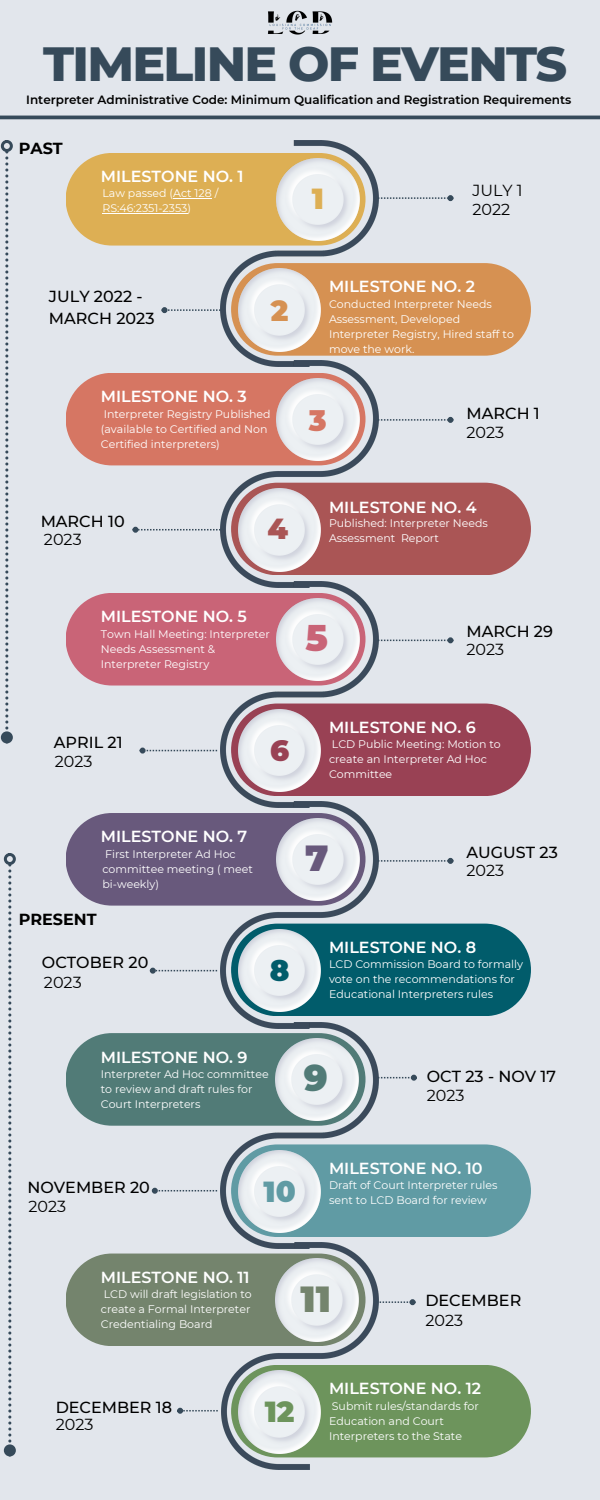
<style>
.page{position:relative;width:600px;height:1500px;background:#e2e6ec}
.page>*{position:absolute;margin:0;border:0;box-sizing:border-box;transform-origin:0 0}
.t1{font:800 49px "Montserrat";letter-spacing:-.035em;color:#364a5a}
.t2{font:900 36.3px "Montserrat";color:#74846d}
.t3{font:900 36.3px "Montserrat";color:#c96477}
.t4{font:900 36.3px "Montserrat";color:#68597c}
.t5{font:900 36.3px "Montserrat";color:#517b77}
.t6{font:900 29px "Montserrat";color:#609ba4}
.t7{font:900 29px "Montserrat";color:#6d945c}
.t8{font:900 29px "Montserrat";color:#ddaf54}
.t9{font:900 29px "Montserrat";color:#d67663}
.t10{font:900 29px "Montserrat";color:#d69152}
.t11{font:900 29px "Montserrat";color:#a55}
.t12{font:900 29px "Montserrat";color:#994154}
.t13{font:900 29px "Montserrat";color:#015c6b}
.t14{font:600 16px "Montserrat";color:#fff}
.t15{font:500 16px/21.8px "Montserrat";color:#000}
.t16{font:16px "Montserrat";color:#000}
.t17{font:700 16px "Montserrat";color:#000}
.t18{font:600 12px "Montserrat";color:#000}
.t19{font:11px/15px "Montserrat";color:#fff}
</style>
<div class="page">
<img style="left:221px;top:1028px;width:157px;height:215px">
<img style="left:221px;top:140px;width:157px;height:221px">
<img style="left:221px;top:361px;width:157px;height:220px">
<img style="left:221px;top:581px;width:157px;height:221px">
<img style="left:221px;top:802px;width:157px;height:226px">
<img style="left:221px;top:1243px;width:158px;height:226px">
<div style="left:66px;top:153px;width:300px;height:93px;background:#ddaf54;border-radius:46px"></div>
<img style="left:277px;top:158px;width:82px;height:83px">
<div style="left:66px;top:373px;width:300px;height:92px;background:#d67663;border-radius:46px"></div>
<div style="left:66px;top:593px;width:300px;height:93px;background:#c96477;border-radius:46px"></div>
<div style="left:66px;top:813px;width:300px;height:93px;background:#68597c;border-radius:46px"></div>
<div style="left:66px;top:1033px;width:300px;height:93px;background:#517b77;border-radius:46px"></div>
<div style="left:231px;top:263px;width:300px;height:93px;background:#d69152;border-radius:46px"></div>
<svg style="left:162px;top:307px;width:59px;height:6px"></svg>
<img style="left:238px;top:269px;width:83px;height:82px">
<img style="left:277px;top:378px;width:82px;height:83px">
<img style="left:277px;top:598px;width:82px;height:83px">
<img style="left:277px;top:818px;width:82px;height:83px">
<img style="left:276px;top:1038px;width:82px;height:83px">
<div style="left:231px;top:483px;width:300px;height:92px;background:#a55;border-radius:46px"></div>
<svg style="left:133px;top:527px;width:88px;height:6px"></svg>
<img style="left:238px;top:489px;width:83px;height:82px">
<div style="left:231px;top:704px;width:300px;height:92px;background:#994154;border-radius:46px"></div>
<svg style="left:140px;top:748px;width:77px;height:6px"></svg>
<img style="left:238px;top:709px;width:83px;height:83px">
<div style="left:231px;top:924px;width:300px;height:92px;background:#015c6b;border-radius:46px"></div>
<svg style="left:150px;top:968px;width:67px;height:6px"></svg>
<img style="left:238px;top:929px;width:83px;height:83px">
<div style="left:231px;top:1144px;width:300px;height:93px;background:#609ba4;border-radius:46px"></div>
<svg style="left:152px;top:1188px;width:65px;height:6px"></svg>
<img style="left:238px;top:1150px;width:83px;height:83px">
<svg style="left:378px;top:417px;width:75px;height:6px"></svg>
<svg style="left:378px;top:637px;width:75px;height:6px"></svg>
<svg style="left:378px;top:858px;width:75px;height:6px"></svg>
<svg style="left:378px;top:1075px;width:39px;height:6px"></svg>
<svg style="left:378px;top:195px;width:75px;height:6px"></svg>
<div style="left:66px;top:1254px;width:300px;height:92px;background:#74846d;border-radius:46px"></div>
<img style="left:276px;top:1259px;width:82px;height:82px">
<svg style="left:377px;top:1299px;width:39px;height:6px"></svg>
<div style="left:231px;top:1365px;width:300px;height:92px;background:#6d945c;border-radius:46px"></div>
<img style="left:238px;top:1371px;width:83px;height:82px">
<svg style="left:177px;top:1408px;width:41px;height:6px"></svg>
<hr style="left:0;top:116px;width:600px;height:3px;background:#364a5a">
<img style="left:267px;top:10px;width:66px;height:25px">
<hr style="left:173px;top:198px;width:39px;height:1px;background:#fff">
<hr style="left:102px;top:213px;width:85px;height:1px;background:#fff">
<svg style="left:5px;top:152px;width:3px;height:578px"></svg>
<div style="left:1px;top:140px;width:12px;height:12px;border:3px solid #364a5a;border-radius:50%"></div>
<div style="left:2px;top:733px;width:9px;height:9px;background:#364a5a;border-radius:50%"></div>
<div style="left:1px;top:731px;width:12px;height:12px;border:3px solid #364a5a;border-radius:50%"></div>
<svg style="left:8px;top:865px;width:3px;height:578px"></svg>
<div style="left:4px;top:853px;width:12px;height:12px;border:3px solid #364a5a;border-radius:50%"></div>
<div style="left:5px;top:1446px;width:9px;height:9px;background:#364a5a;border-radius:50%"></div>
<div style="left:4px;top:1444px;width:12px;height:12px;border:3px solid #364a5a;border-radius:50%"></div>
<p class="t1" style="left:43px;top:34px;width:526px">TIMELINE OF EVENTS</p>
<p class="t18" style="left:26px;top:92px;width:547px">Interpreter Administrative Code: Minimum Qualification and Registration Requirements</p>
<p class="t17" style="left:19px;top:138px;width:46px">PAST</p>
<p class="t14" style="left:101px;top:167px;width:144px">MILESTONE NO. 1</p>
<p class="t19" style="left:102px;top:186px;width:117px">Law passed (Act 128 /<br>RS:46:2351-2353)</p>
<p class="t8" style="left:312px;top:181px;width:14px">1</p>
<p class="t16" style="left:473px;top:180px;width:52px">JULY 1</p>
<p class="t16" style="left:473px;top:199px;width:39px">2022</p>
<p class="t15" style="left:49px;top:285px;width:107px">JULY 2022 -<br>MARCH 2023</p>
<p class="t10" style="left:271px;top:293px;width:19px">2</p>
<p class="t14" style="left:101px;top:387px;width:147px">MILESTONE NO. 3</p>
<p class="t19" style="left:101px;top:406px;width:171px">Interpreter Registry Published (available to Certified and Non<br>Certified interpreters)</p>
<p class="t15" style="left:41px;top:510px;width:86px">MARCH 10</p>
<p class="t16" style="left:44px;top:530px;width:39px">2023</p>
<p class="t11" style="left:267px;top:511px;width:22px">4</p>
<p class="t14" style="left:329px;top:277px;width:147px">MILESTONE NO. 2</p>
<p class="t19" style="left:329px;top:296px;width:186px">Conducted Interpreter Needs<br>Assessment, Developed<br>Interpreter Registry, Hired staff to move the work.</p>
<p class="t9" style="left:309px;top:403px;width:19px">3</p>
<p class="t15" style="left:467px;top:402px;width:75px">MARCH 1</p>
<p class="t16" style="left:467px;top:422px;width:39px">2023</p>
<p class="t14" style="left:329px;top:497px;width:149px">MILESTONE NO. 4</p>
<p class="t19" style="left:329px;top:516px;width:160px">Published: Interpreter Needs</p>
<p class="t19" style="left:329px;top:531px;width:111px">Assessment Report</p>
<p class="t14" style="left:101px;top:607px;width:148px">MILESTONE NO. 5</p>
<p class="t19" style="left:101px;top:626px;width:171px">Town Hall Meeting: Interpreter<br>Needs Assessment &amp;<br>Interpreter Registry</p>
<p class="t3" style="left:306px;top:616px;width:24px">5</p>
<p class="t15" style="left:467px;top:620px;width:88px">MARCH 29</p>
<p class="t16" style="left:467px;top:639px;width:39px">2023</p>
<p class="t15" style="left:54px;top:732px;width:70px">APRIL 21</p>
<p class="t16" style="left:55px;top:751px;width:39px">2023</p>
<p class="t12" style="left:270px;top:733px;width:21px">6</p>
<p class="t14" style="left:329px;top:717px;width:148px">MILESTONE NO. 6</p>
<p class="t19" style="left:329px;top:737px;width:173px">LCD Public Meeting: Motion to create an Interpreter Ad Hoc<br>Committee</p>
<p class="t14" style="left:101px;top:827px;width:148px">MILESTONE NO. 7</p>
<p class="t19" style="left:102px;top:846px;width:152px">First Interpreter Ad Hoc committee meeting ( meet bi-weekly)</p>
<p class="t17" style="left:19px;top:909px;width:79px">PRESENT</p>
<p class="t15" style="left:42px;top:952px;width:108px">OCTOBER 20</p>
<p class="t16" style="left:44px;top:972px;width:39px">2023</p>
<p class="t4" style="left:305px;top:836px;width:25px">7</p>
<p class="t15" style="left:467px;top:841px;width:93px">AUGUST 23</p>
<p class="t16" style="left:467px;top:861px;width:39px">2023</p>
<p class="t13" style="left:270px;top:953px;width:21px">8</p>
<p class="t14" style="left:329px;top:938px;width:149px">MILESTONE NO. 8</p>
<p class="t19" style="left:329px;top:957px;width:196px">LCD Commission Board to formally vote on the recommendations for<br>Educational Interpreters rules</p>
<p class="t14" style="left:101px;top:1047px;width:148px">MILESTONE NO. 9</p>
<p class="t19" style="left:101px;top:1066px;width:169px">Interpreter Ad Hoc committee to review and draft rules for<br>Court Interpreters</p>
<p class="t5" style="left:304px;top:1056px;width:25px">9</p>
<p class="t15" style="left:427px;top:1065px;width:131px">OCT 23 - NOV 17</p>
<p class="t16" style="left:427px;top:1086px;width:39px">2023</p>
<p class="t15" style="left:27px;top:1177px;width:124px">NOVEMBER 20</p>
<p class="t16" style="left:28px;top:1196px;width:39px">2023</p>
<p class="t6" style="left:264px;top:1174px;width:34px">10</p>
<p class="t14" style="left:329px;top:1158px;width:155px">MILESTONE NO. 10</p>
<p class="t19" style="left:329px;top:1178px;width:170px">Draft of Court Interpreter rules</p>
<p class="t19" style="left:329px;top:1193px;width:159px">sent to LCD Board for review</p>
<p class="t14" style="left:101px;top:1267px;width:150px">MILESTONE NO. 11</p>
<p class="t19" style="left:101px;top:1287px;width:152px">LCD will draft legislation to create a Formal Interpreter<br>Credentialing Board</p>
<p class="t2" style="left:301px;top:1276px;width:32px">11</p>
<p class="t15" style="left:425px;top:1290px;width:97px">DECEMBER</p>
<p class="t16" style="left:425px;top:1310px;width:39px">2023</p>
<p class="t15" style="left:56px;top:1397px;width:118px">DECEMBER 18</p>
<p class="t16" style="left:56px;top:1415px;width:39px">2023</p>
<p class="t7" style="left:265px;top:1394px;width:31px">12</p>
<p class="t14" style="left:329px;top:1379px;width:154px">MILESTONE NO. 12</p>
<p class="t19" style="left:329px;top:1398px;width:151px">Submit rules/standards for<br>Education and Court<br>Interpreters to the State</p>
</div>
